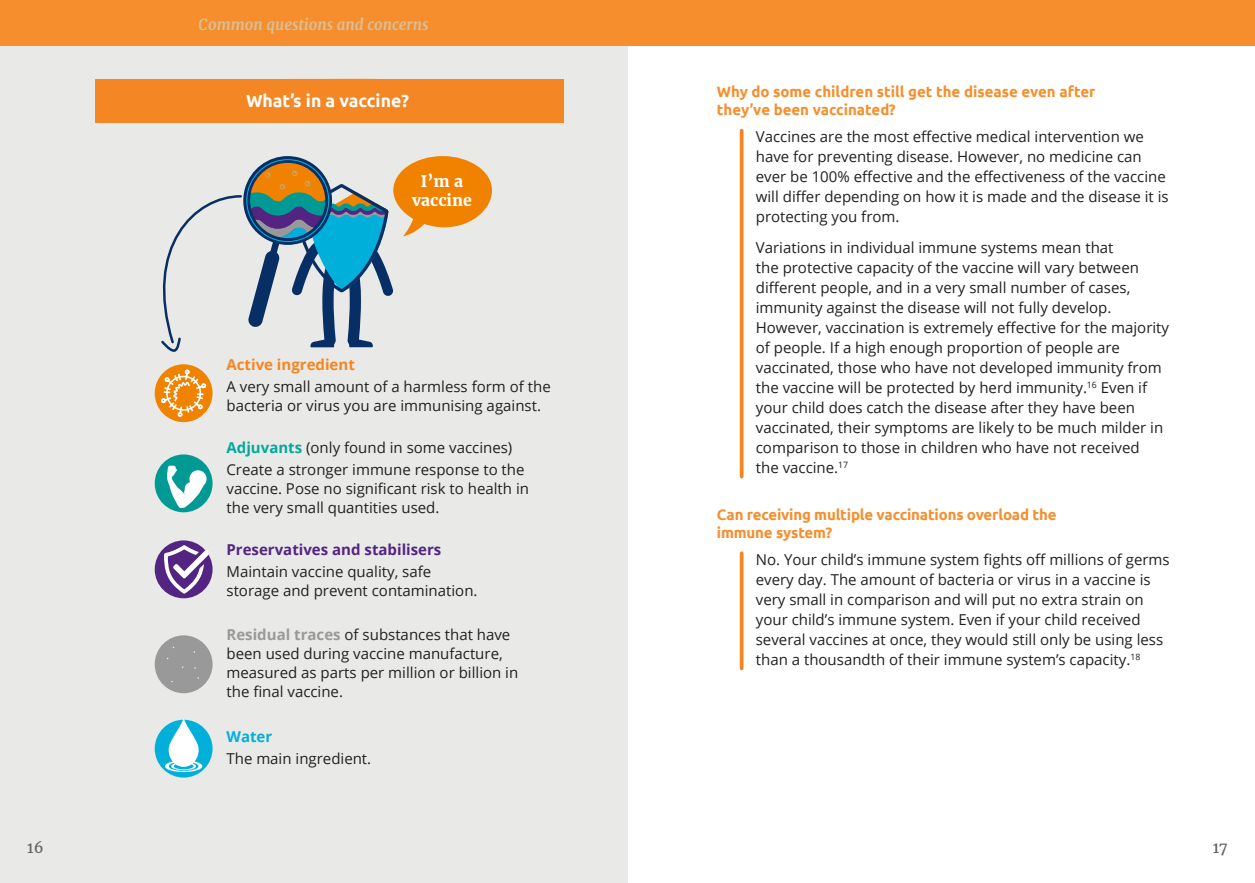
<style>
.page{position:relative;width:1255px;height:883px;background:#fff}
.page>*{position:absolute;margin:0;border:0;box-sizing:border-box;transform-origin:0 0}
.t1{font:700 17.5px "Ubuntu";color:#fff}
.t2{font:700 15.75px/18.9px "Merriweather";color:#fff;text-align:center}
.Body_-_orange_line_l{font:15px/20px "Open Sans";color:#231f20}
.t3{font:700 15px/18.1px "Ubuntu";letter-spacing:-.01em;color:#f58f2e}
.t4{font:700 15px "Open Sans";color:#542482}
.t5{font:italic 700 15px "Merriweather";color:#bfe5e8}
.t6{font:700 15px "Open Sans";color:#f58520}
.t7{font:700 15px "Open Sans";color:#00b0db}
.t8{font:15px "Merriweather";color:#636366}
.s1{font-weight:700;color:#00a99d}
.s2{font-weight:700;color:#999}
</style>
<div class="page">
<div style="left:0;top:39px;width:627px;height:843px;background:#e9eae7"></div>
<div style="left:0;top:0;width:638px;height:45px;background:#f68e2e"></div>
<div style="left:155px;top:364px;width:57px;height:58px;background:#f08200;border-radius:50%"></div>
<svg style="left:161px;top:369px;width:45px;height:48px"></svg>
<div style="left:155px;top:454px;width:57px;height:58px;background:#009994;border-radius:50%"></div>
<svg style="left:167px;top:465px;width:40px;height:43px"></svg>
<div style="left:155px;top:635px;width:57px;height:58px;background:#999;border-radius:50%"></div>
<div style="left:155px;top:540px;width:57px;height:58px;background:#542482;border-radius:50%"></div>
<svg style="left:164px;top:545px;width:46px;height:48px"></svg>
<div style="left:155px;top:719px;width:57px;height:58px;background:#00b0db;border-radius:50%"></div>
<svg style="left:165px;top:719px;width:37px;height:52px"></svg>
<div style="left:393px;top:156px;width:99px;height:71px;background:#f08200;border-radius:50%"></div>
<svg style="left:403px;top:214px;width:30px;height:22px"></svg>
<div style="left:95px;top:78px;width:469px;height:45px;background:#f58624"></div>
<svg style="left:161px;top:156px;width:232px;height:196px"></svg>
<div style="left:179px;top:0;width:1075px;height:45px;background:#f68e2e"></div>
<svg style="left:739px;top:131px;width:4px;height:345px"></svg>
<svg style="left:739px;top:553px;width:4px;height:115px"></svg>
<p class="t8" style="left:27px;top:837px;width:18px">16</p>
<p class="t5" style="left:199px;top:15px;width:231px">Common questions and concerns</p>
<p class="t1" style="left:246px;top:90px;width:165px">What’s in a vaccine?</p>
<p class="t2" style="left:412px;top:172px;width:61px">I’m a vaccine</p>
<p class="t6" style="left:226px;top:353px;width:130px">Active ingredient</p>
<p class="Body_-_orange_line_l" style="left:226px;top:377px;width:326px;line-height:18.8px">A very small amount of a harmless form of the bacteria or virus you are immunising against.</p>
<p class="Body_-_orange_line_l" style="left:226px;top:437px;width:287px"><span class="s1">Adjuvants</span> (only found in some vaccines)</p>
<p class="Body_-_orange_line_l" style="left:226px;top:460px;width:304px;line-height:18.8px">Create a stronger immune response to the vaccine. Pose no significant risk to health in the very small quantities used.</p>
<p class="t4" style="left:226px;top:539px;width:216px">Preservatives and stabilisers</p>
<p class="Body_-_orange_line_l" style="left:226px;top:562px;width:252px;line-height:18.8px">Maintain vaccine quality, safe storage and prevent contamination.</p>
<p class="Body_-_orange_line_l" style="left:226px;top:625px;width:293px;line-height:18.8px"><span class="s2">Residual traces</span> of substances that have been used during vaccine manufacture, measured as parts per million or billion in the final vaccine.</p>
<p class="t7" style="left:226px;top:725px;width:47px">Water</p>
<p class="Body_-_orange_line_l" style="left:226px;top:748px;width:146px">The main ingredient.</p>
<p class="t3" style="left:716px;top:82px;width:380px">Why do some children still get the disease even after they’ve been vaccinated?</p>
<p class="Body_-_orange_line_l" style="left:755px;top:126px;width:414px">Vaccines are the most effective medical intervention we have for preventing disease. However, no medicine can ever be 100% effective and the effectiveness of the vaccine will differ depending on how it is made and the disease it is protecting you from.</p>
<p class="Body_-_orange_line_l" style="left:755px;top:237px;width:415px">Variations in individual immune systems mean that<br>the protective capacity of the vaccine will vary between different people, and in a very small number of cases, immunity against the disease will not fully develop.<br>However, vaccination is extremely effective for the majority of people. If a high enough proportion of people are vaccinated, those who have not developed immunity from the vaccine will be protected by herd immunity.<sup>16</sup> Even if your child does catch the disease after they have been vaccinated, their symptoms are likely to be much milder in comparison to those in children who have not received<br>the vaccine.<sup>17</sup></p>
<p class="t3" style="left:716px;top:504px;width:341px">Can receiving multiple vaccinations overload the immune system?</p>
<p class="Body_-_orange_line_l" style="left:755px;top:548px;width:415px">No. Your child’s immune system fights off millions of germs every day. The amount of bacteria or virus in a vaccine is very small in comparison and will put no extra strain on your child’s immune system. Even if your child received several vaccines at once, they would still only be using less than a thousandth of their immune system’s capacity.<sup>18</sup></p>
<p class="t8" style="left:1212px;top:837px;width:17px">17</p>
</div>
